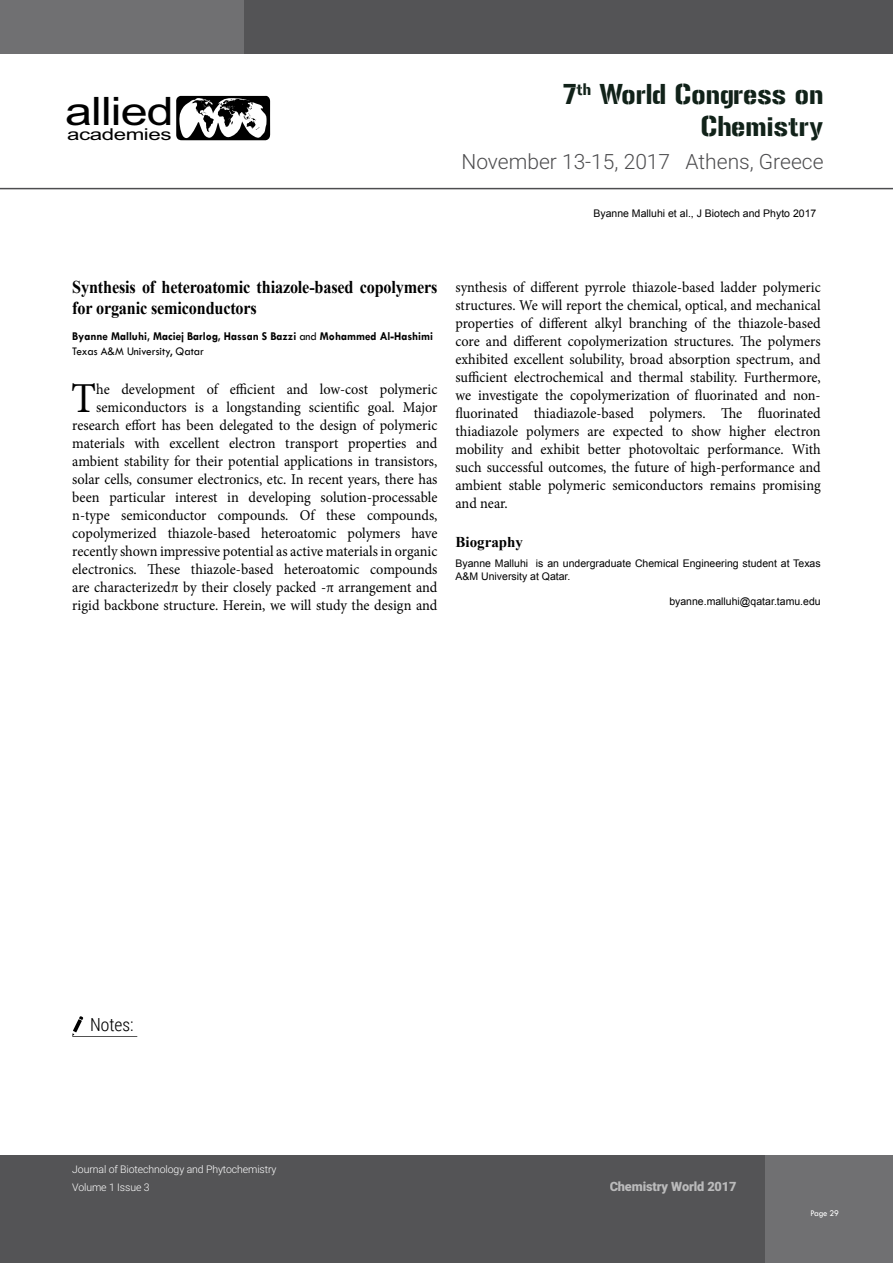
<style>
.page{position:relative;width:893px;height:1263px;background:#fff}
.page>*{position:absolute;margin:0;border:0;box-sizing:border-box;transform-origin:0 0}
.t1{font:42.75px "Minion Pro";color:#000;scale:.95 1}
.t2{font:39.15px "Arial";letter-spacing:-.02em;color:#000;scale:1.24 1}
.t3{font:28.5px/32.2px "Gunplay";color:#112219;text-align:right}
.t4{font:300 21px "Roboto";color:#4d4d4f}
.t5{font:700 18px/21px "Times New Roman";letter-spacing:-.01em;color:#000;scale:.9 1}
.t6{font:300 18px "Roboto Condensed";color:#000}
.t7{font:16.35px "Arial";letter-spacing:-.02em;color:#000;scale:1.36 1}
.t8{font:15px/18px "Minion Pro";color:#000;text-align:right;scale:.95 1}
.t9{font:700 15px "Times New Roman";color:#000}
.t10{font:900 12.75px "Roboto";letter-spacing:-.01em;color:#fff}
.t11{font:700 12px/15px "Tw Cen";color:#000;scale:.95 1}
.t12{font:10.5px/13.5px "Arial";color:#000}
.t13{font:300 10.5px/17.4px "Roboto";letter-spacing:-.01em;color:#fff}
.t14{font:9px "Tw Cen";letter-spacing:-.02em;color:#fff;scale:.95 1}
.s1{font-weight:400}
</style>
<div class="page">
<svg style="left:176px;top:96px;width:94px;height:44px"></svg>
<svg style="left:0;top:1155px;width:893px;height:108px;background:#58585a"></svg>
<svg style="left:0;top:0;width:893px;height:54px;background:#5b5b5d"></svg>
<hr style="left:0;top:188px;width:893px;height:1px;background:#4d4d4f">
<svg style="left:72px;top:1016px;width:65px;height:21px"></svg>
<h2 class="t2" style="left:65px;top:85px;width:89px">allied</h2>
<p class="t7" style="left:67px;top:123px;width:78px">academies</p>
<h3 class="t3" style="left:563px;top:78px;width:262px">7<sup>th</sup> World Congress on<br>Chemistry</h3>
<h3 class="t4" style="left:461px;top:146px;width:364px">November 13-15, 2017 Athens, Greece</h3>
<p class="t12" style="left:593px;top:207px;width:224px">Byanne Malluhi et al., J Biotech and Phyto 2017</p>
<p class="t5" style="left:72px;top:276px;width:407px">Synthesis of heteroatomic thiazole-based copolymers for organic semiconductors</p>
<p class="t11" style="left:72px;top:328px;width:381px">Byanne Malluhi, Maciej Barlog, Hassan S Bazzi <span class="s1">and</span> Mohammed Al-Hashimi<br><span class="s1">Texas A&amp;M University, Qatar</span></p>
<h1 class="t1" style="left:71px;top:370px;width:28px">T</h1>
<p class="t8" style="left:72px;top:380px;width:386px">he development of efficient and low-cost polymeric semiconductors is a longstanding scientific goal. Major research effort has been delegated to the design of polymeric materials with excellent electron transport properties and ambient stability for their potential applications in transistors, solar cells, consumer electronics, etc. In recent years, there has been particular interest in developing solution-processable n-type semiconductor compounds. Of these compounds, copolymerized thiazole-based heteroatomic polymers have recently shown impressive potential as active materials in organic electronics. These thiazole-based heteroatomic compounds are characterizedπ by their closely packed -π arrangement and rigid backbone structure. Herein, we will study the design and</p>
<p class="t8" style="left:455px;top:278px;width:386px;text-align:justify">synthesis of different pyrrole thiazole-based ladder polymeric structures. We will report the chemical, optical, and mechanical properties of different alkyl branching of the thiazole-based core and different copolymerization structures. The polymers exhibited excellent solubility, broad absorption spectrum, and sufficient electrochemical and thermal stability. Furthermore, we investigate the copolymerization of fluorinated and non&shy;fluorinated thiadiazole-based polymers. The fluorinated thiadiazole polymers are expected to show higher electron mobility and exhibit better photovoltaic performance. With such successful outcomes, the future of high-performance and ambient stable polymeric semiconductors remains promising and near.</p>
<p class="t9" style="left:455px;top:532px;width:69px">Biography</p>
<p class="t12" style="left:455px;top:556px;width:367px">Byanne Malluhi is an undergraduate Chemical Engineering student at Texas<br>A&amp;M University at Qatar.</p>
<p class="t12" style="left:669px;top:594px;width:153px">byanne.malluhi@qatar.tamu.edu</p>
<p class="t6" style="left:90px;top:1012px;width:45px">Notes:</p>
<p class="t13" style="left:72px;top:1161px;width:206px">Journal of Biotechnology and Phytochemistry<br>Volume 1 Issue 3</p>
<p class="t10" style="left:610px;top:1177px;width:129px">Chemistry World 2017</p>
<p class="t14" style="left:810px;top:1207px;width:32px">Page 29</p>
</div>
